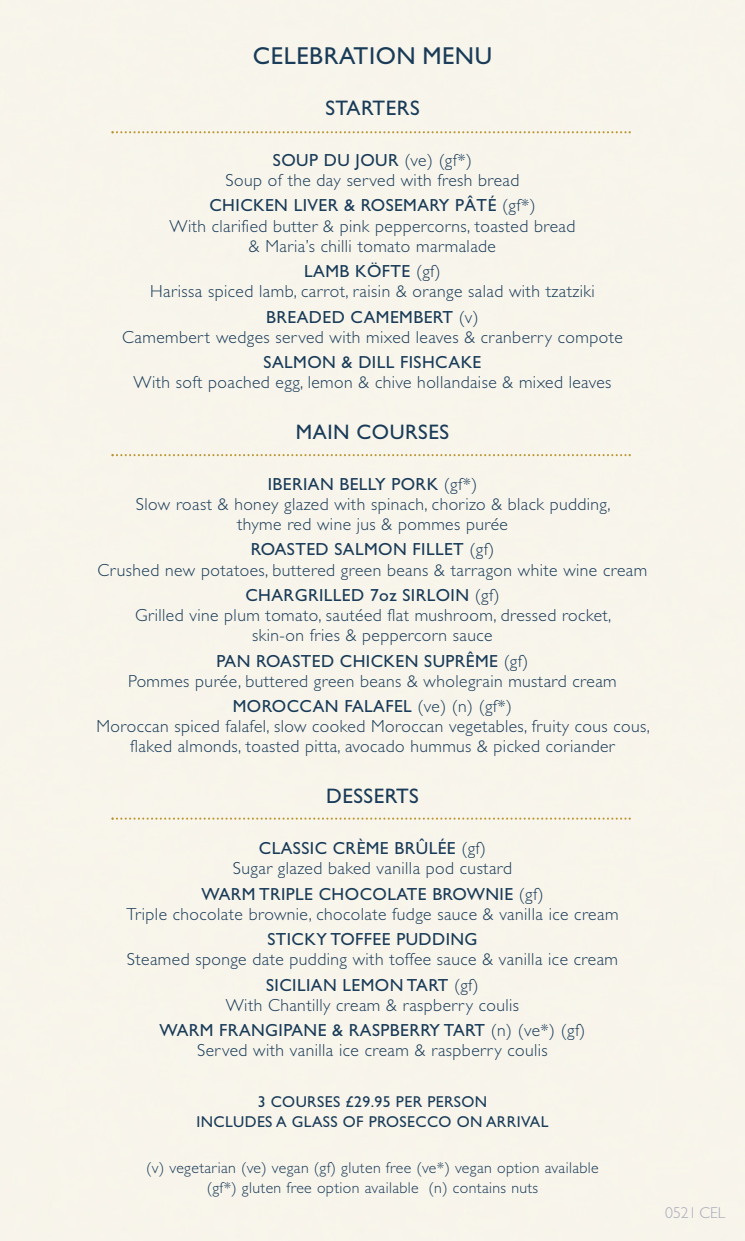
<style>
.page{position:relative;width:745px;height:1241px;background:#fff}
.page>*{position:absolute;margin:0;border:0;box-sizing:border-box;transform-origin:0 0}
.t1{font:24.5px "Gill Sans";letter-spacing:.025em;color:#193b58}
.t2{font:21px "Gill Sans";letter-spacing:.025em;color:#193b58}
.t3{font:300 17.5px/20.1px "Gill Sans";letter-spacing:.025em;color:#193b58;text-align:center}
.t4{font:17.5px "Gill Sans";letter-spacing:.025em;color:#193b58}
.t5{font:300 15.75px/20.1px "Gill Sans";letter-spacing:.025em;color:#193b58;text-align:center}
.t6{font:15.75px/20.1px "Gill Sans";letter-spacing:.025em;color:#193b58;text-align:center}
.t7{font:300 15.75px "Gill Sans";color:#a7a9b8}
.s1{font-weight:400}
</style>
<div class="page">
<div style="left:0;top:0;width:744px;height:1240px;background:#f8f5eb"></div>
<svg style="left:111px;top:131px;width:519px;height:2px"></svg>
<svg style="left:111px;top:454px;width:519px;height:2px"></svg>
<svg style="left:111px;top:817px;width:519px;height:2px"></svg>
<h1 class="t1" style="left:253px;top:41px;width:240px">CELEBRATION MENU</h1>
<p class="t2" style="left:325px;top:95px;width:96px">STARTERS</p>
<p class="t3" style="left:225px;top:150px;width:295px"><span class="s1">SOUP DU JOUR</span> (ve) (gf*)<br>Soup of the day served with fresh bread</p>
<p class="t3" style="left:169px;top:195px;width:407px"><span class="s1">CHICKEN LIVER &amp; ROSEMARY PÂTÉ</span> (gf*)<br>With clarified butter &amp; pink peppercorns, toasted bread &amp; Maria’s chilli tomato marmalade</p>
<p class="t3" style="left:150px;top:261px;width:445px"><span class="s1">LAMB KÖFTE</span> (gf)<br>Harissa spiced lamb, carrot, raisin &amp; orange salad with tzatziki</p>
<p class="t3" style="left:122px;top:306px;width:502px"><span class="s1">BREADED CAMEMBERT</span> (v)<br>Camembert wedges served with mixed leaves &amp; cranberry compote</p>
<p class="t4" style="left:263px;top:352px;width:219px">SALMON &amp; DILL FISHCAKE</p>
<p class="t3" style="left:133px;top:372px;width:479px">With soft poached egg, lemon &amp; chive hollandaise &amp; mixed leaves</p>
<p class="t2" style="left:295px;top:419px;width:155px">MAIN COURSES</p>
<p class="t3" style="left:136px;top:473px;width:476px"><span class="s1">IBERIAN BELLY PORK</span> (gf*)<br>Slow roast &amp; honey glazed with spinach, chorizo &amp; black pudding, thyme red wine jus &amp; pommes purée</p>
<p class="t3" style="left:98px;top:539px;width:551px"><span class="s1">ROASTED SALMON FILLET</span> (gf)<br>Crushed new potatoes, buttered green beans &amp; tarragon white wine cream</p>
<p class="t3" style="left:135px;top:584px;width:477px"><span class="s1">CHARGRILLED 7oz SIRLOIN</span> (gf)<br>Grilled vine plum tomato, sautéed flat mushroom, dressed rocket, skin-on fries &amp; peppercorn sauce</p>
<p class="t3" style="left:128px;top:650px;width:490px"><span class="s1">PAN ROASTED CHICKEN SUPRÊME</span> (gf)<br>Pommes purée, buttered green beans &amp; wholegrain mustard cream</p>
<p class="t3" style="left:96px;top:696px;width:554px"><span class="s1">MOROCCAN FALAFEL</span> (ve) (n) (gf*)<br>Moroccan spiced falafel, slow cooked Moroccan vegetables, fruity cous cous, flaked almonds, toasted pitta, avocado hummus &amp; picked coriander</p>
<p class="t2" style="left:326px;top:783px;width:94px">DESSERTS</p>
<p class="t3" style="left:233px;top:837px;width:280px"><span class="s1">CLASSIC CRÈME BRÛLÉE</span> (gf)<br>Sugar glazed baked vanilla pod custard</p>
<p class="t3" style="left:126px;top:883px;width:493px"><span class="s1">WARM TRIPLE CHOCOLATE BROWNIE</span> (gf)<br>Triple chocolate brownie, chocolate fudge sauce &amp; vanilla ice cream</p>
<p class="t4" style="left:267px;top:928px;width:211px">STICKY TOFFEE PUDDING</p>
<p class="t3" style="left:127px;top:946px;width:492px;line-height:25.4px">Steamed sponge date pudding with toffee sauce &amp; vanilla ice cream<br><span class="s1">SICILIAN LEMON TART</span> (gf)</p>
<p class="t3" style="left:159px;top:991px;width:427px;line-height:25.4px">With Chantilly cream &amp; raspberry coulis<br><span class="s1">WARM FRANGIPANE &amp; RASPBERRY TART</span> (n) (ve*) (gf)</p>
<p class="t3" style="left:197px;top:1039px;width:352px">Served with vanilla ice cream &amp; raspberry coulis</p>
<p class="t6" style="left:196px;top:1091px;width:353px">3 COURSES £29.95 PER PERSON<br>INCLUDES A GLASS OF PROSECCO ON ARRIVAL</p>
<p class="t5" style="left:146px;top:1156px;width:453px">(v) vegetarian (ve) vegan (gf) gluten free (ve*) vegan option available (gf*) gluten free option available (n) contains nuts</p>
<p class="t7" style="left:664px;top:1203px;width:62px">0521 CEL</p>
</div>
